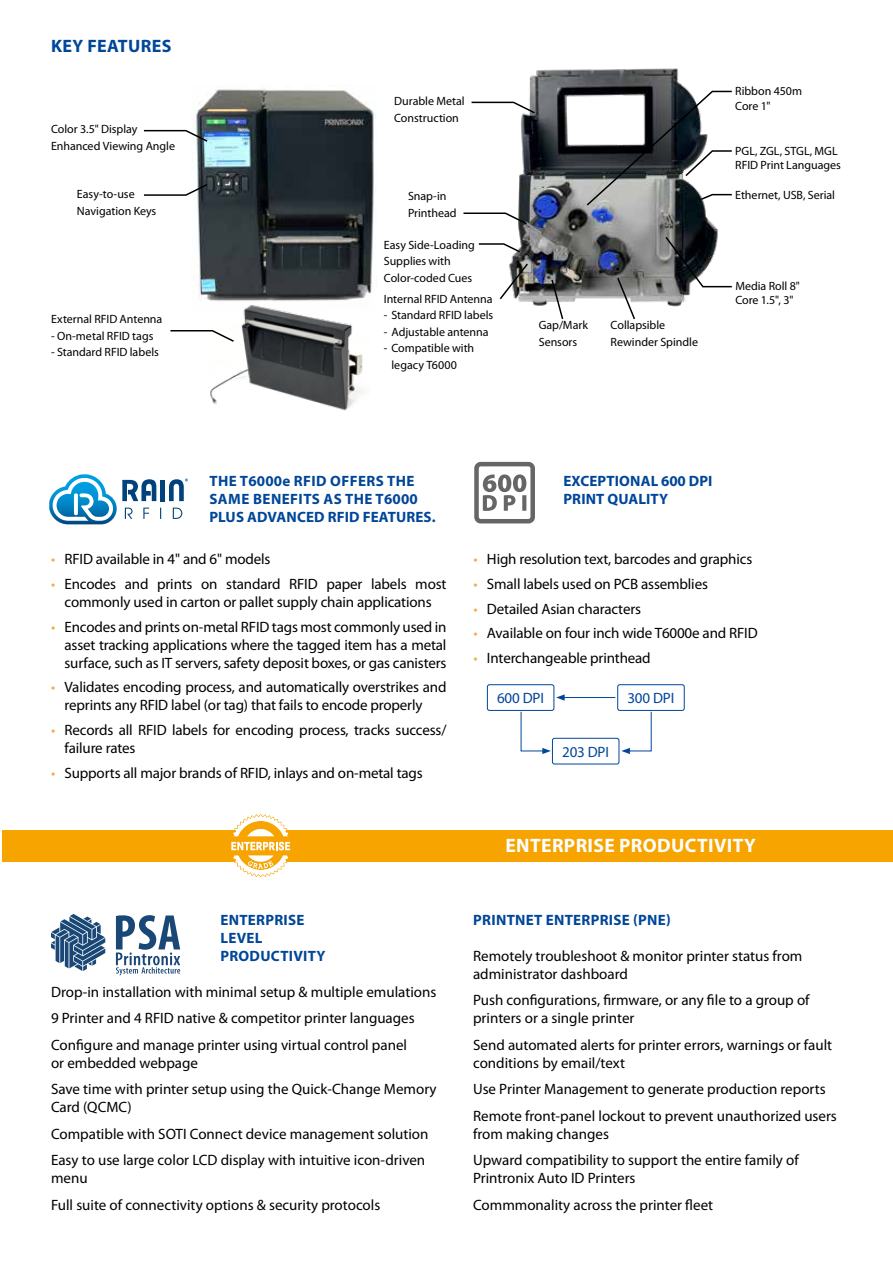
<style>
.page{position:relative;width:893px;height:1263px;background:#fff}
.page>*{position:absolute;margin:0;border:0;box-sizing:border-box;transform-origin:0 0}
.t1{font:700 19.5px "Myriad Pro";letter-spacing:.02em;color:#fff}
.t2{font:700 18px "Myriad Pro";letter-spacing:.02em;color:#004699}
.t3{font:15px/26.5px "Myriad Pro";letter-spacing:-.005em;color:#000}
.t4{font:700 15px/18px "Myriad Pro";letter-spacing:.02em;color:#004699}
.t5{font:15px "Myriad Pro";letter-spacing:-.01em;color:#004699}
.t6{font:12px/16.5px "Myriad Pro";color:#000}
.s1{color:#f4ac4a}
</style>
<div class="page">
<div style="left:2px;top:830px;width:891px;height:32px;background:#f7a300"></div>
<svg style="left:231px;top:814px;width:60px;height:63px"></svg>
<img style="left:511px;top:68px;width:207px;height:239px">
<img style="left:191px;top:88px;width:185px;height:213px">
<svg style="left:664px;top:235px;width:68px;height:53px"></svg>
<svg style="left:143px;top:129px;width:66px;height:14px"></svg>
<svg style="left:471px;top:101px;width:66px;height:14px"></svg>
<svg style="left:463px;top:212px;width:66px;height:14px"></svg>
<svg style="left:478px;top:242px;width:44px;height:12px"></svg>
<svg style="left:550px;top:278px;width:14px;height:41px"></svg>
<svg style="left:616px;top:276px;width:20px;height:44px"></svg>
<svg style="left:499px;top:262px;width:30px;height:39px"></svg>
<svg style="left:143px;top:183px;width:66px;height:14px"></svg>
<svg style="left:585px;top:90px;width:147px;height:119px"></svg>
<img style="left:210px;top:305px;width:153px;height:106px">
<svg style="left:170px;top:329px;width:66px;height:14px"></svg>
<svg style="left:51px;top:914px;width:54px;height:57px"></svg>
<svg style="left:116px;top:915px;width:64px;height:60px"></svg>
<div style="left:487px;top:684px;width:67px;height:27px;border:1px solid #004699;border-radius:2px"></div>
<div style="left:617px;top:684px;width:68px;height:27px;border:1px solid #004699;border-radius:2px"></div>
<div style="left:552px;top:738px;width:67px;height:26px;border:1px solid #004699;border-radius:2px"></div>
<svg style="left:520px;top:711px;width:31px;height:43px"></svg>
<svg style="left:621px;top:711px;width:31px;height:43px"></svg>
<hr style="left:562px;top:697px;width:53px;height:1px;background:#004699">
<svg style="left:556px;top:694px;width:9px;height:7px"></svg>
<svg style="left:483px;top:474px;width:43px;height:37px"></svg>
<div style="left:474px;top:462px;width:61px;height:61px;border:4px solid #666;border-radius:4px"></div>
<svg style="left:49px;top:474px;width:139px;height:50px"></svg>
<p class="t2" style="left:51px;top:36px;width:122px">KEY FEATURES</p>
<p class="t6" style="left:51px;top:121px;width:126px">Color 3.5" Display<br>Enhanced Viewing Angle</p>
<p class="t6" style="left:394px;top:93px;width:72px">Durable Metal<br>Construction</p>
<p class="t6" style="left:735px;top:84px;width:68px;line-height:14.4px">Ribbon 450m<br>Core 1"</p>
<p class="t6" style="left:735px;top:144px;width:107px;line-height:14.4px">PGL, ZGL, STGL, MGL<br>RFID Print Languages</p>
<p class="t6" style="left:77px;top:186px;width:81px">Easy-to-use<br>Navigation Keys</p>
<p class="t6" style="left:735px;top:186px;width:101px">Ethernet, USB, Serial</p>
<p class="t6" style="left:408px;top:188px;width:50px">Snap-in<br>Printhead</p>
<p class="t6" style="left:51px;top:311px;width:113px">External RFID Antenna</p>
<p class="t6" style="left:51px;top:328px;width:104px">- On-metal RFID tags</p>
<p class="t6" style="left:51px;top:344px;width:109px">- Standard RFID labels</p>
<p class="t6" style="left:384px;top:236px;width:92px">Easy Side-Loading<br>Supplies with<br>Color-coded Cues</p>
<p class="t6" style="left:384px;top:291px;width:110px">Internal RFID Antenna</p>
<p class="t6" style="left:384px;top:307px;width:111px">- Standard RFID labels</p>
<p class="t6" style="left:384px;top:324px;width:106px">- Adjustable antenna</p>
<p class="t6" style="left:391px;top:340px;width:84px;text-indent:-8px">- Compatible with legacy T6000</p>
<p class="t6" style="left:539px;top:317px;width:51px">Gap/Mark<br>Sensors</p>
<p class="t6" style="left:611px;top:317px;width:89px">Collapsible<br>Rewinder Spindle</p>
<p class="t6" style="left:735px;top:279px;width:66px;line-height:14.4px">Media Roll 8"<br>Core 1.5", 3"</p>
<p class="t4" style="left:209px;top:472px;width:228px">THE T6000e RFID OFFERS THE<br>SAME BENEFITS AS THE T6000<br>PLUS ADVANCED RFID FEATURES.</p>
<p class="t4" style="left:563px;top:472px;width:151px">EXCEPTIONAL 600 DPI<br>PRINT QUALITY</p>
<p class="t3" style="left:51px;top:546px;width:221px"><span class="s1">•</span> RFID available in 4" and 6" models</p>
<p class="t3" style="left:51px;top:575px;width:397px;line-height:18px;text-align:center"><span class="s1">•</span> Encodes and prints on standard RFID paper labels most commonly used in carton or pallet supply chain applications</p>
<p class="t3" style="left:65px;top:618px;width:383px;line-height:18px;text-align:justify;text-indent:-14px"><span class="s1">•</span> Encodes and prints on-metal RFID tags most commonly used in asset tracking applications where the tagged item has a metal surface, such as IT servers, safety deposit boxes, or gas canisters</p>
<p class="t3" style="left:65px;top:679px;width:383px;line-height:18px;text-indent:-14px"><span class="s1">•</span> Validates encoding process, and automatically overstrikes and reprints any RFID label (or tag) that fails to encode properly</p>
<p class="t3" style="left:65px;top:721px;width:383px;line-height:18px;text-indent:-14px"><span class="s1">•</span> Records all RFID labels for encoding process, tracks success/ failure rates</p>
<p class="t3" style="left:51px;top:760px;width:373px"><span class="s1">•</span> Supports all major brands of RFID, inlays and on-metal tags</p>
<p class="t3" style="left:473px;top:546px;width:280px"><span class="s1">•</span> High resolution text, barcodes and graphics</p>
<p class="t3" style="left:473px;top:571px;width:236px"><span class="s1">•</span> Small labels used on PCB assemblies</p>
<p class="t3" style="left:473px;top:595px;width:169px"><span class="s1">•</span> Detailed Asian characters</p>
<p class="t3" style="left:473px;top:620px;width:286px"><span class="s1">•</span> Available on four inch wide T6000e and RFID</p>
<p class="t3" style="left:473px;top:645px;width:179px"><span class="s1">•</span> Interchangeable printhead</p>
<p class="t5" style="left:497px;top:690px;width:48px">600 DPI</p>
<p class="t5" style="left:627px;top:690px;width:48px">300 DPI</p>
<p class="t5" style="left:562px;top:743px;width:48px">203 DPI</p>
<h1 class="t1" style="left:505px;top:834px;width:252px">ENTERPRISE PRODUCTIVITY</h1>
<p class="t4" style="left:220px;top:911px;width:107px">ENTERPRISE<br>LEVEL<br>PRODUCTIVITY</p>
<p class="t4" style="left:473px;top:911px;width:199px">PRINTNET ENTERPRISE (PNE)</p>
<p class="t3" style="left:473px;top:947px;width:331px;line-height:18px">Remotely troubleshoot &amp; monitor printer status from administrator dashboard</p>
<p class="t3" style="left:473px;top:991px;width:338px;line-height:18px">Push configurations, firmware, or any file to a group of printers or a single printer</p>
<p class="t3" style="left:473px;top:1036px;width:361px;line-height:18px">Send automated alerts for printer errors, warnings or fault conditions by email/text</p>
<p class="t3" style="left:473px;top:1076px;width:365px">Use Printer Management to generate production reports<br>Remote front-panel lockout to prevent unauthorized users</p>
<p class="t3" style="left:473px;top:1121px;width:327px">from making changes<br>Upward compatibility to support the entire family of</p>
<p class="t3" style="left:473px;top:1165px;width:242px">Printronix Auto ID Printers<br>Commmonality across the printer fleet</p>
<p class="t3" style="left:51px;top:979px;width:387px">Drop-in installation with minimal setup &amp; multiple emulations<br>9 Printer and 4 RFID native &amp; competitor printer languages<br>Configure and manage printer using virtual control panel</p>
<p class="t3" style="left:51px;top:1050px;width:387px">or embedded webpage<br>Save time with printer setup using the Quick-Change Memory</p>
<p class="t3" style="left:51px;top:1094px;width:379px">Card (QCMC)<br>Compatible with SOTI Connect device management solution<br>Easy to use large color LCD display with intuitive icon-driven</p>
<p class="t3" style="left:51px;top:1165px;width:331px">menu<br>Full suite of connectivity options &amp; security protocols</p>
</div>
